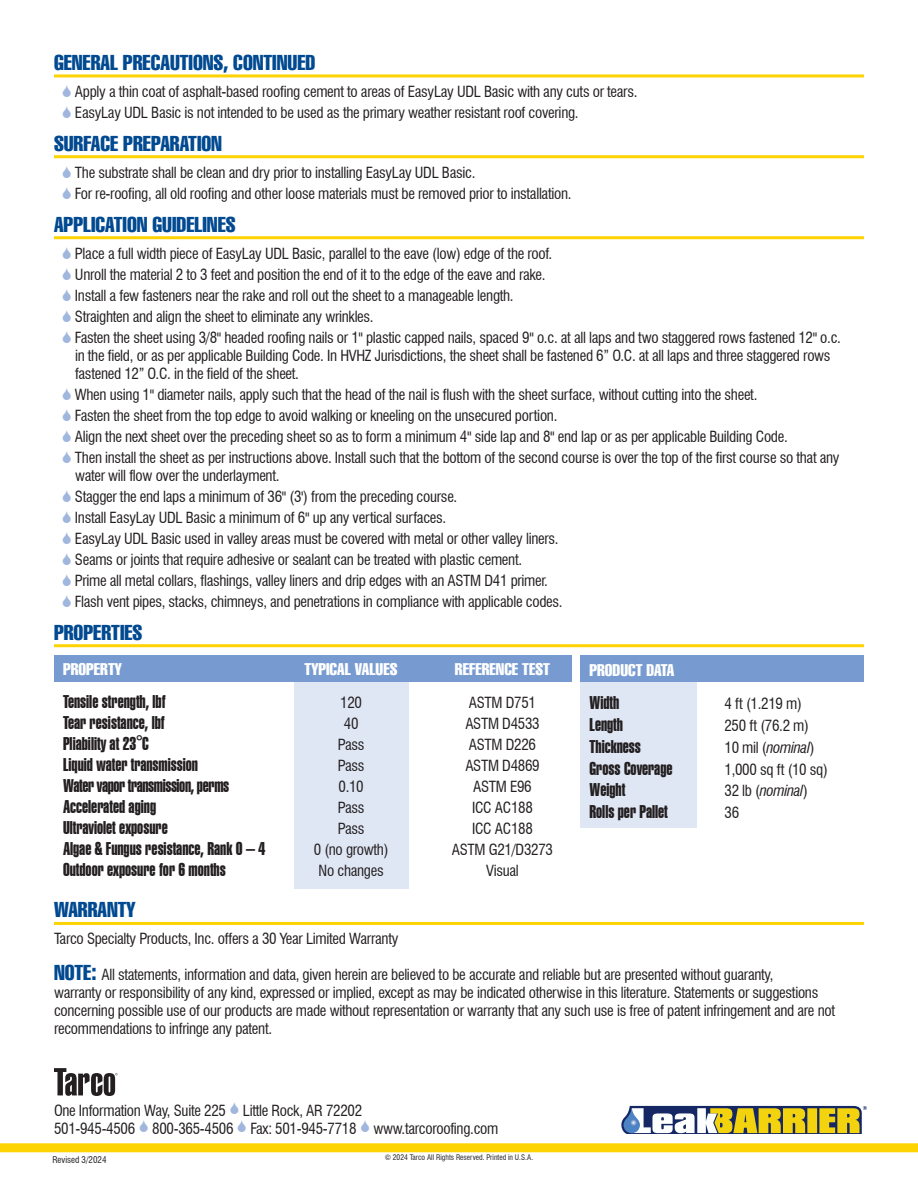
<style>
.page{position:relative;width:918px;height:1188px;background:#fff}
.page>*{position:absolute;margin:0;border:0;box-sizing:border-box;transform-origin:0 0}
.Subhead_14pt{font:extra-condensed 21px "Swiss 911 BT";color:#014990}
.Body_Hanging_less_indent{font:18px "Swiss 911 BT Extra Compressed";color:#231f20}
.Body_Hanging_less_indent-2{font:18px "Swiss 911 BT Extra Compressed";letter-spacing:-.02em;color:#231f20}
.Chartheads{font:extra-condensed 16.5px "Swiss 911 BT";color:#fff}
.Body_Hanging_less_indent-3{font:condensed 15px/18px "Swiss 721 BT";letter-spacing:-.02em;color:#231f20}
.Body_Hanging_less_indent-4{font:italic condensed 15px "Swiss 721 BT";letter-spacing:-.02em;color:#231f20}
.t1{font:condensed 9px "Swiss 721 BT";color:#231f20}
.t2{font:condensed 7.5px "Swiss 721 BT";color:#231f20}
.s1{font-style:italic}
.s2{font-style:normal}
.s3{font-family:"Swiss 911 BT";font-stretch:extra-condensed;font-size:21px;color:#014990}
</style>
<div class="page">
<div style="left:0;top:1143px;width:918px;height:9px;background:#fed304"></div>
<div style="left:580px;top:681px;width:118px;height:147px;background:#dfe6f4"></div>
<svg style="left:621px;top:1105px;width:246px;height:29px"></svg>
<hr style="left:54px;top:922px;width:810px;height:3px;background:#fed304">
<svg style="left:54px;top:1068px;width:64px;height:28px"></svg>
<hr style="left:54px;top:155px;width:810px;height:3px;background:#fed304">
<hr style="left:54px;top:236px;width:810px;height:3px;background:#fed304">
<hr style="left:54px;top:644px;width:810px;height:3px;background:#fed304">
<div style="left:295px;top:677px;width:114px;height:212px;background:#dfe6f4"></div>
<div style="left:54px;top:656px;width:518px;height:26px;background:#779bd0"></div>
<div style="left:580px;top:656px;width:284px;height:26px;background:#779bd0"></div>
<hr style="left:54px;top:74px;width:810px;height:3px;background:#fed304">
<p class="Subhead_14pt" style="left:54px;top:51px;width:263px">GENERAL PRECAUTIONS, CONTINUED</p>
<p class="Body_Hanging_less_indent-3" style="left:75px;top:82px;width:564px">Apply a thin coat of asphalt-based roofing cement to areas of EasyLay UDL Basic with any cuts or tears.</p>
<p class="Body_Hanging_less_indent-3" style="left:75px;top:103px;width:505px">EasyLay UDL Basic is not intended to be used as the primary weather resistant roof covering.</p>
<p class="Subhead_14pt" style="left:54px;top:131px;width:170px">SURFACE PREPARATION</p>
<p class="Body_Hanging_less_indent-3" style="left:75px;top:163px;width:402px">The substrate shall be clean and dry prior to installing EasyLay UDL Basic.</p>
<p class="Body_Hanging_less_indent-3" style="left:75px;top:184px;width:498px">For re-roofing, all old roofing and other loose materials must be removed prior to installation.</p>
<p class="Subhead_14pt" style="left:54px;top:212px;width:183px">APPLICATION GUIDELINES</p>
<p class="Body_Hanging_less_indent-3" style="left:75px;top:244px;width:479px">Place a full width piece of EasyLay UDL Basic, parallel to the eave (low) edge of the roof.</p>
<p class="Body_Hanging_less_indent-3" style="left:75px;top:265px;width:472px">Unroll the material 2 to 3 feet and position the end of it to the edge of the eave and rake.</p>
<p class="Body_Hanging_less_indent-3" style="left:75px;top:286px;width:440px">Install a few fasteners near the rake and roll out the sheet to a manageable length.</p>
<p class="Body_Hanging_less_indent-3" style="left:75px;top:307px;width:300px">Straighten and align the sheet to eliminate any wrinkles.</p>
<p class="Body_Hanging_less_indent-3" style="left:75px;top:328px;width:768px">Fasten the sheet using 3/8" headed roofing nails or 1" plastic capped nails, spaced 9" o.c. at all laps and two staggered rows fastened 12" o.c. in the field, or as per applicable Building Code. In HVHZ Jurisdictions, the sheet shall be fastened 6” O.C. at all laps and three staggered rows fastened 12” O.C. in the field of the sheet.</p>
<p class="Body_Hanging_less_indent-3" style="left:75px;top:385px;width:684px">When using 1" diameter nails, apply such that the head of the nail is flush with the sheet surface, without cutting into the sheet.</p>
<p class="Body_Hanging_less_indent-3" style="left:75px;top:406px;width:484px">Fasten the sheet from the top edge to avoid walking or kneeling on the unsecured portion.</p>
<p class="Body_Hanging_less_indent-3" style="left:75px;top:427px;width:714px">Align the next sheet over the preceding sheet so as to form a minimum 4" side lap and 8" end lap or as per applicable Building Code.</p>
<p class="Body_Hanging_less_indent-3" style="left:75px;top:448px;width:766px">Then install the sheet as per instructions above. Install such that the bottom of the second course is over the top of the first course so that any water will flow over the underlayment.</p>
<p class="Body_Hanging_less_indent-3" style="left:75px;top:487px;width:384px">Stagger the end laps a minimum of 36" (3') from the preceding course.</p>
<p class="Body_Hanging_less_indent-3" style="left:75px;top:508px;width:373px">Install EasyLay UDL Basic a minimum of 6" up any vertical surfaces.</p>
<p class="Body_Hanging_less_indent-3" style="left:75px;top:529px;width:485px">EasyLay UDL Basic used in valley areas must be covered with metal or other valley liners.</p>
<p class="Body_Hanging_less_indent-3" style="left:75px;top:550px;width:449px">Seams or joints that require adhesive or sealant can be treated with plastic cement.</p>
<p class="Body_Hanging_less_indent-3" style="left:75px;top:571px;width:474px">Prime all metal collars, flashings, valley liners and drip edges with an ASTM D41 primer.</p>
<p class="Body_Hanging_less_indent-3" style="left:75px;top:592px;width:489px">Flash vent pipes, stacks, chimneys, and penetrations in compliance with applicable codes.</p>
<p class="Subhead_14pt" style="left:54px;top:620px;width:90px">PROPERTIES</p>
<p class="Chartheads" style="left:63px;top:660px;width:60px">PROPERTY</p>
<p class="Chartheads" style="left:305px;top:660px;width:94px">TYPICAL VALUES</p>
<p class="Chartheads" style="left:455px;top:660px;width:97px">REFERENCE TEST</p>
<p class="Body_Hanging_less_indent" style="left:63px;top:692px;width:104px">Tensile strength, lbf</p>
<p class="Body_Hanging_less_indent-3" style="left:340px;top:694px;width:23px">120</p>
<p class="Body_Hanging_less_indent-3" style="left:469px;top:694px;width:69px">ASTM D751</p>
<p class="Body_Hanging_less_indent" style="left:63px;top:713px;width:103px">Tear resistance, lbf</p>
<p class="Body_Hanging_less_indent-3" style="left:344px;top:715px;width:16px">40</p>
<p class="Body_Hanging_less_indent-3" style="left:465px;top:715px;width:76px">ASTM D4533</p>
<p class="Body_Hanging_less_indent" style="left:63px;top:734px;width:87px">Pliability at 23°C</p>
<p class="Body_Hanging_less_indent-3" style="left:338px;top:736px;width:28px">Pass</p>
<p class="Body_Hanging_less_indent-3" style="left:469px;top:736px;width:69px">ASTM D226</p>
<p class="Body_Hanging_less_indent" style="left:63px;top:755px;width:137px">Liquid water transmission</p>
<p class="Body_Hanging_less_indent-3" style="left:338px;top:757px;width:28px">Pass</p>
<p class="Body_Hanging_less_indent-3" style="left:465px;top:757px;width:76px">ASTM D4869</p>
<p class="Body_Hanging_less_indent-2" style="left:63px;top:776px;width:168px">Water vapor transmission, perms</p>
<p class="Body_Hanging_less_indent-3" style="left:339px;top:778px;width:27px">0.10</p>
<p class="Body_Hanging_less_indent-3" style="left:473px;top:778px;width:60px">ASTM E96</p>
<p class="Body_Hanging_less_indent" style="left:63px;top:797px;width:95px">Accelerated aging</p>
<p class="Body_Hanging_less_indent-3" style="left:338px;top:799px;width:28px">Pass</p>
<p class="Body_Hanging_less_indent-3" style="left:472px;top:799px;width:62px">ICC AC188</p>
<p class="Body_Hanging_less_indent" style="left:63px;top:818px;width:106px">Ultraviolet exposure</p>
<p class="Body_Hanging_less_indent-3" style="left:338px;top:820px;width:28px">Pass</p>
<p class="Body_Hanging_less_indent-3" style="left:472px;top:820px;width:62px">ICC AC188</p>
<p class="Body_Hanging_less_indent" style="left:63px;top:839px;width:204px">Algae &amp; Fungus resistance, Rank 0 – 4</p>
<p class="Body_Hanging_less_indent-3" style="left:314px;top:841px;width:76px">0 (no growth)</p>
<p class="Body_Hanging_less_indent-3" style="left:452px;top:841px;width:103px">ASTM G21/D3273</p>
<p class="Body_Hanging_less_indent" style="left:63px;top:860px;width:164px">Outdoor exposure for 6 months</p>
<p class="Body_Hanging_less_indent-3" style="left:319px;top:862px;width:67px">No changes</p>
<p class="Body_Hanging_less_indent-3" style="left:486px;top:862px;width:34px">Visual</p>
<p class="Chartheads" style="left:590px;top:660px;width:86px">PRODUCT DATA</p>
<p class="Body_Hanging_less_indent" style="left:590px;top:693px;width:31px">Width</p>
<p class="Body_Hanging_less_indent-3" style="left:724px;top:695px;width:79px">4 ft (1.219 m)</p>
<p class="Body_Hanging_less_indent" style="left:590px;top:715px;width:35px">Length</p>
<p class="Body_Hanging_less_indent-3" style="left:724px;top:717px;width:86px">250 ft (76.2 m)</p>
<p class="Body_Hanging_less_indent" style="left:590px;top:736px;width:53px">Thickness</p>
<p class="Body_Hanging_less_indent-3" style="left:725px;top:738px;width:92px">10 mil (<span class="s1">nominal</span>)</p>
<p class="Body_Hanging_less_indent" style="left:590px;top:758px;width:85px">Gross Coverage</p>
<p class="Body_Hanging_less_indent-3" style="left:725px;top:760px;width:105px">1,000 sq ft (10 sq)</p>
<p class="Body_Hanging_less_indent" style="left:590px;top:780px;width:37px">Weight</p>
<p class="Body_Hanging_less_indent-4" style="left:724px;top:782px;width:85px"><span class="s2">32 lb (</span>nominal<span class="s2">)</span></p>
<p class="Body_Hanging_less_indent" style="left:590px;top:802px;width:80px">Rolls per Pallet</p>
<p class="Body_Hanging_less_indent-3" style="left:725px;top:804px;width:16px">36</p>
<p class="Subhead_14pt" style="left:54px;top:898px;width:83px">WARRANTY</p>
<p class="Body_Hanging_less_indent-3" style="left:54px;top:930px;width:346px">Tarco Specialty Products, Inc. offers a 30 Year Limited Warranty</p>
<p class="Body_Hanging_less_indent-3" style="left:54px;top:966px;width:783px"><span class="s3">NOTE:</span> All statements, information and data, given herein are believed to be accurate and reliable but are presented without guaranty,<br>warranty or responsibility of any kind, expressed or implied, except as may be indicated otherwise in this literature. Statements or suggestions concerning possible use of our products are made without representation or warranty that any such use is free of patent infringement and are not recommendations to infringe any patent.</p>
<p class="Body_Hanging_less_indent-3" style="left:54px;top:1102px;width:310px">One Information Way, Suite 225 Little Rock, AR 72202</p>
<p class="Body_Hanging_less_indent-3" style="left:54px;top:1120px;width:446px">501-945-4506 800-365-4506 Fax: 501-945-7718 www.tarcoroofing.com</p>
<p class="t1" style="left:52px;top:1154px;width:56px">Revised 3/2024</p>
<p class="t2" style="left:385px;top:1153px;width:150px">© 2024 Tarco All Rights Reserved. Printed in U.S.A.</p>
</div>
